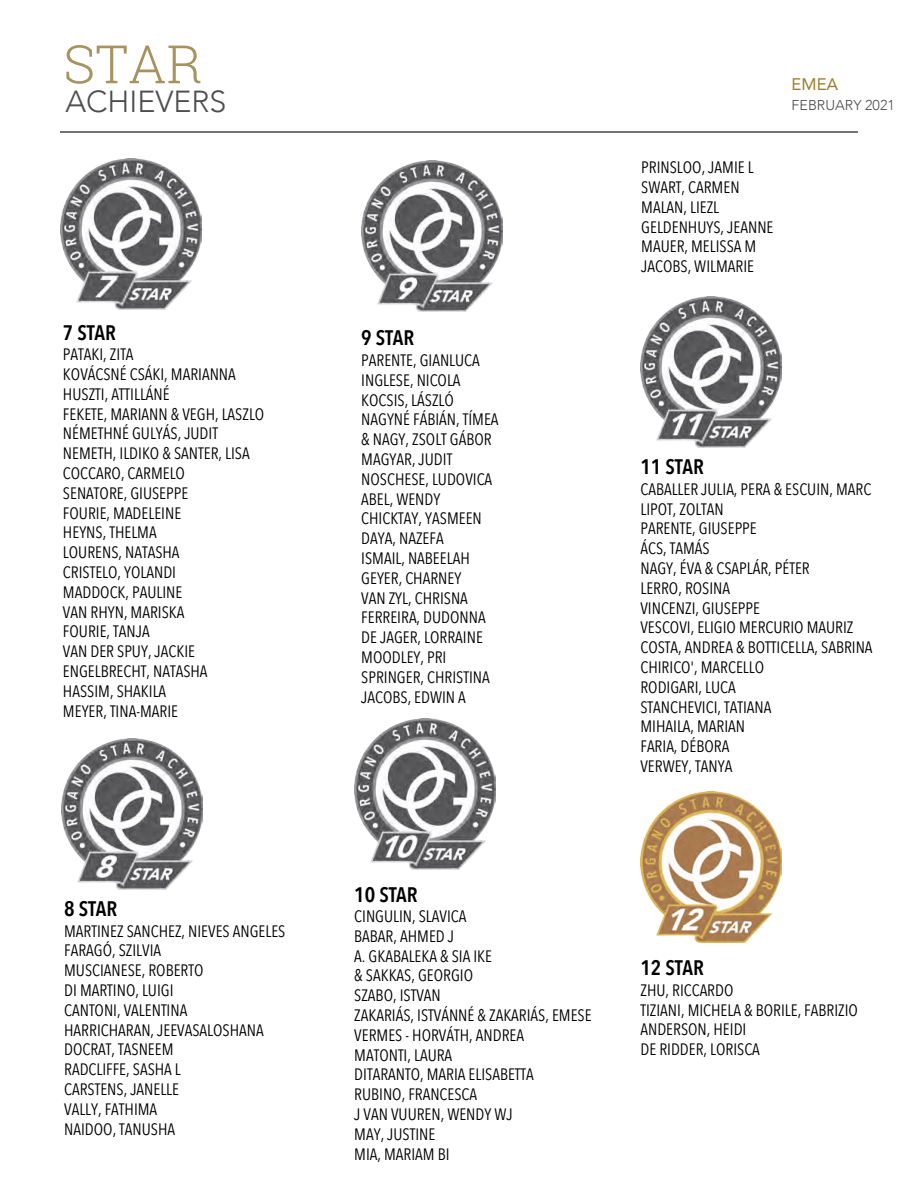
<style>
.page{position:relative;width:918px;height:1188px;background:#fff}
.page>*{position:absolute;margin:0;border:0;box-sizing:border-box;transform-origin:0 0}
.t1{font:300 52.95px "Roboto Slab";color:#a79260}
.t2{font:300 30.3px "Avenir";color:#4f4e4e}
.t3{font:600 21px "Avenir Next Condensed";letter-spacing:-.005em;color:#000}
.t4{font:16.65px "Avenir";color:#9d7e2e}
.t5{font:16.5px/19.8px "Avenir Next Condensed";color:#000}
.t6{font:300 14.25px "Avenir";color:#4e4d4d}
</style>
<div class="page">
<img style="left:61px;top:159px;width:140px;height:151px">
<img style="left:62px;top:738px;width:141px;height:151px">
<img style="left:361px;top:161px;width:141px;height:151px">
<img style="left:354px;top:718px;width:141px;height:151px">
<img style="left:640px;top:296px;width:141px;height:152px">
<img style="left:640px;top:792px;width:141px;height:151px">
<hr style="left:61px;top:131px;width:797px;height:2px;background:#727272">
<h1 class="t1" style="left:64px;top:28px;width:140px">STAR</h1>
<h2 class="t2" style="left:65px;top:83px;width:162px">ACHIEVERS</h2>
<p class="t3" style="left:63px;top:314px;width:54px">7 STAR</p>
<p class="t5" style="left:63px;top:344px;width:203px">PATAKI, ZITA<br>KOVÁCSNÉ CSÁKI, MARIANNA<br>HUSZTI, ATTILLÁNÉ<br>FEKETE, MARIANN &amp; VEGH, LASZLO<br>NÉMETHNÉ GULYÁS, JUDIT<br>NEMETH, ILDIKO &amp; SANTER, LISA<br>COCCARO, CARMELO<br>SENATORE, GIUSEPPE<br>FOURIE, MADELEINE<br>HEYNS, THELMA<br>LOURENS, NATASHA<br>CRISTELO, YOLANDI<br>MADDOCK, PAULINE<br>VAN RHYN, MARISKA<br>FOURIE, TANJA<br>VAN DER SPUY, JACKIE<br>ENGELBRECHT, NATASHA<br>HASSIM, SHAKILA<br>MEYER, TINA-MARIE</p>
<p class="t3" style="left:64px;top:891px;width:54px">8 STAR</p>
<p class="t5" style="left:64px;top:920px;width:223px">MARTINEZ SANCHEZ, NIEVES ANGELES<br>FARAGÓ, SZILVIA<br>MUSCIANESE, ROBERTO<br>DI MARTINO, LUIGI<br>CANTONI, VALENTINA<br>HARRICHARAN, JEEVASALOSHANA<br>DOCRAT, TASNEEM<br>RADCLIFFE, SASHA L<br>CARSTENS, JANELLE<br>VALLY, FATHIMA<br>NAIDOO, TANUSHA</p>
<p class="t3" style="left:361px;top:320px;width:54px">9 STAR</p>
<p class="t5" style="left:361px;top:349px;width:139px">PARENTE, GIANLUCA<br>INGLESE, NICOLA<br>KOCSIS, LÁSZLÓ<br>NAGYNÉ FÁBIÁN, TÍMEA &amp; NAGY, ZSOLT GÁBOR<br>MAGYAR, JUDIT<br>NOSCHESE, LUDOVICA<br>ABEL, WENDY<br>CHICKTAY, YASMEEN<br>DAYA, NAZEFA<br>ISMAIL, NABEELAH<br>GEYER, CHARNEY<br>VAN ZYL, CHRISNA<br>FERREIRA, DUDONNA<br>DE JAGER, LORRAINE<br>MOODLEY, PRI<br>SPRINGER, CHRISTINA<br>JACOBS, EDWIN A</p>
<p class="t3" style="left:354px;top:876px;width:65px">10 STAR</p>
<p class="t5" style="left:354px;top:906px;width:239px">CINGULIN, SLAVICA<br>BABAR, AHMED J<br>A. GKABALEKA &amp; SIA IKE<br>&amp; SAKKAS, GEORGIO<br>SZABO, ISTVAN<br>ZAKARIÁS, ISTVÁNNÉ &amp; ZAKARIÁS, EMESE<br>VERMES - HORVÁTH, ANDREA<br>MATONTI, LAURA<br>DITARANTO, MARIA ELISABETTA<br>RUBINO, FRANCESCA<br>J VAN VUUREN, WENDY WJ<br>MAY, JUSTINE<br>MIA, MARIAM BI</p>
<p class="t4" style="left:792px;top:71px;width:48px">EMEA</p>
<p class="t6" style="left:792px;top:97px;width:105px">FEBRUARY 2021</p>
<p class="t5" style="left:641px;top:157px;width:134px">PRINSLOO, JAMIE L<br>SWART, CARMEN<br>MALAN, LIEZL<br>GELDENHUYS, JEANNE<br>MAUER, MELISSA M<br>JACOBS, WILMARIE</p>
<p class="t3" style="left:640px;top:449px;width:65px">11 STAR</p>
<p class="t5" style="left:640px;top:478px;width:234px">CABALLER JULIA, PERA &amp; ESCUIN, MARC<br>LIPOT, ZOLTAN<br>PARENTE, GIUSEPPE<br>ÁCS, TAMÁS<br>NAGY, ÉVA &amp; CSAPLÁR, PÉTER<br>LERRO, ROSINA<br>VINCENZI, GIUSEPPE<br>VESCOVI, ELIGIO MERCURIO MAURIZ<br>COSTA, ANDREA &amp; BOTTICELLA, SABRINA<br>CHIRICO', MARCELLO<br>RODIGARI, LUCA<br>STANCHEVICI, TATIANA<br>MIHAILA, MARIAN<br>FARIA, DÉBORA<br>VERWEY, TANYA</p>
<p class="t3" style="left:640px;top:950px;width:65px">12 STAR</p>
<p class="t5" style="left:640px;top:979px;width:219px">ZHU, RICCARDO<br>TIZIANI, MICHELA &amp; BORILE, FABRIZIO<br>ANDERSON, HEIDI<br>DE RIDDER, LORISCA</p>
</div>
